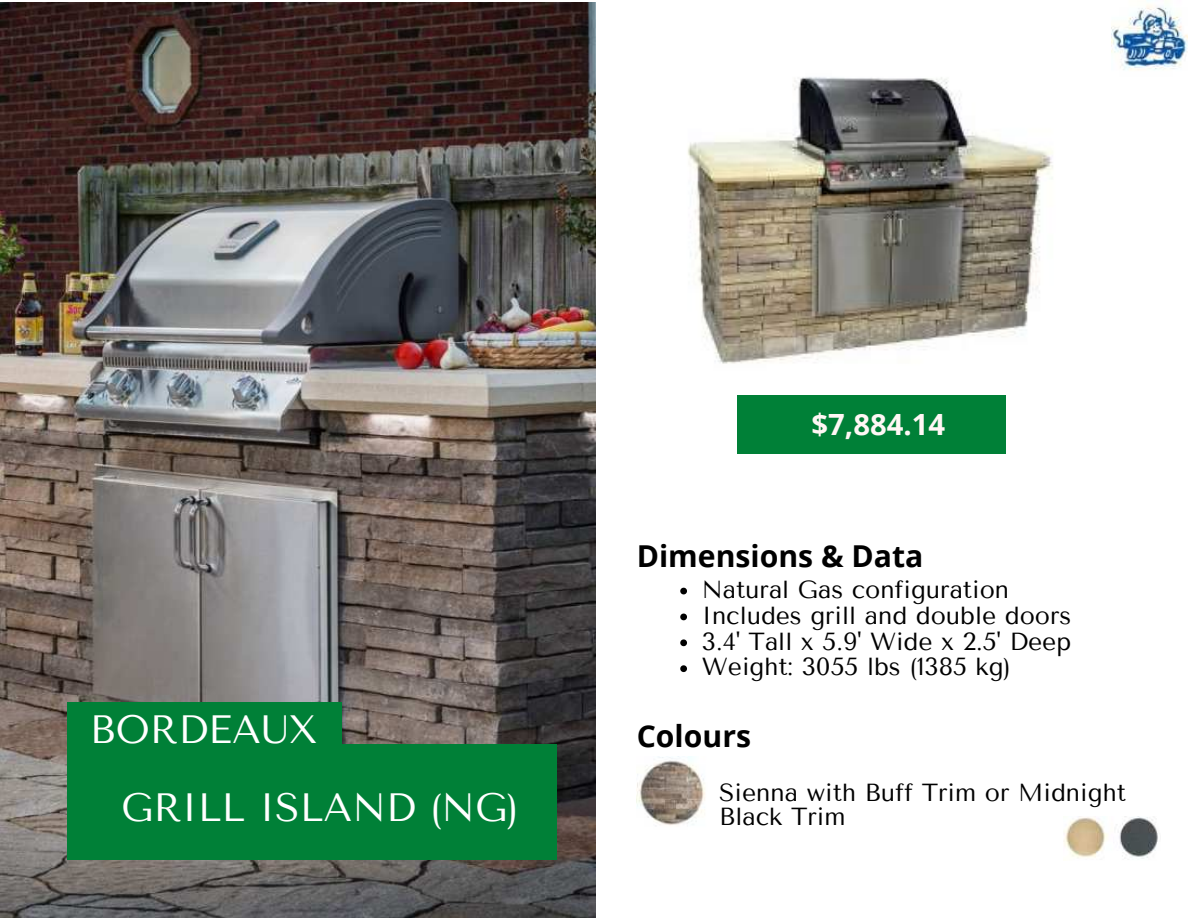
<style>
.page{position:relative;width:1188px;height:918px;background:#fff}
.page>*{position:absolute;margin:0;border:0;box-sizing:border-box;transform-origin:0 0}
.t1{font:39.45px/78.2px "Tenor Sans";color:#fff}
.t2{font:700 30.15px "Open Sans";color:#000}
.t3{font:700 29.25px "Open Sans";color:#fff7f5}
.t4{font:24.6px/26px "Tenor Sans";color:#000}
</style>
<div class="page">
<img style="left:0;top:3px;width:595px;height:915px">
<div style="left:67px;top:745px;width:490px;height:115px;background:#008037"></div>
<div style="left:67px;top:702px;width:275px;height:92px;background:#008037"></div>
<img style="left:1111px;top:0;width:77px;height:70px">
<img style="left:688px;top:77px;width:365px;height:375px">
<div style="left:737px;top:395px;width:268px;height:59px;background:#008037"></div>
<img style="left:637px;top:757px;width:68px;height:69px">
<img style="left:1064px;top:816px;width:94px;height:43px">
<svg style="left:680px;top:588px;width:7px;height:6px"></svg>
<svg style="left:680px;top:614px;width:7px;height:6px"></svg>
<svg style="left:680px;top:639px;width:7px;height:7px"></svg>
<svg style="left:680px;top:665px;width:7px;height:7px"></svg>
<h1 class="t1" style="left:121px;top:691px;width:399px;text-indent:-31px">BORDEAUX<br>GRILL ISLAND (NG)</h1>
<p class="t3" style="left:812px;top:404px;width:135px">$7,884.14</p>
<p class="t2" style="left:637px;top:535px;width:288px">Dimensions &amp; Data</p>
<p class="t4" style="left:702px;top:577px;width:371px">Natural Gas configuration<br>Includes grill and double doors<br>3.4' Tall x 5.9' Wide x 2.5' Deep<br>Weight: 3055 lbs (1385 kg)</p>
<p class="t2" style="left:637px;top:715px;width:116px">Colours</p>
<p class="t4" style="left:719px;top:780px;width:408px;line-height:24.5px">Sienna with Buff Trim or Midnight<br>Black Trim</p>
</div>
